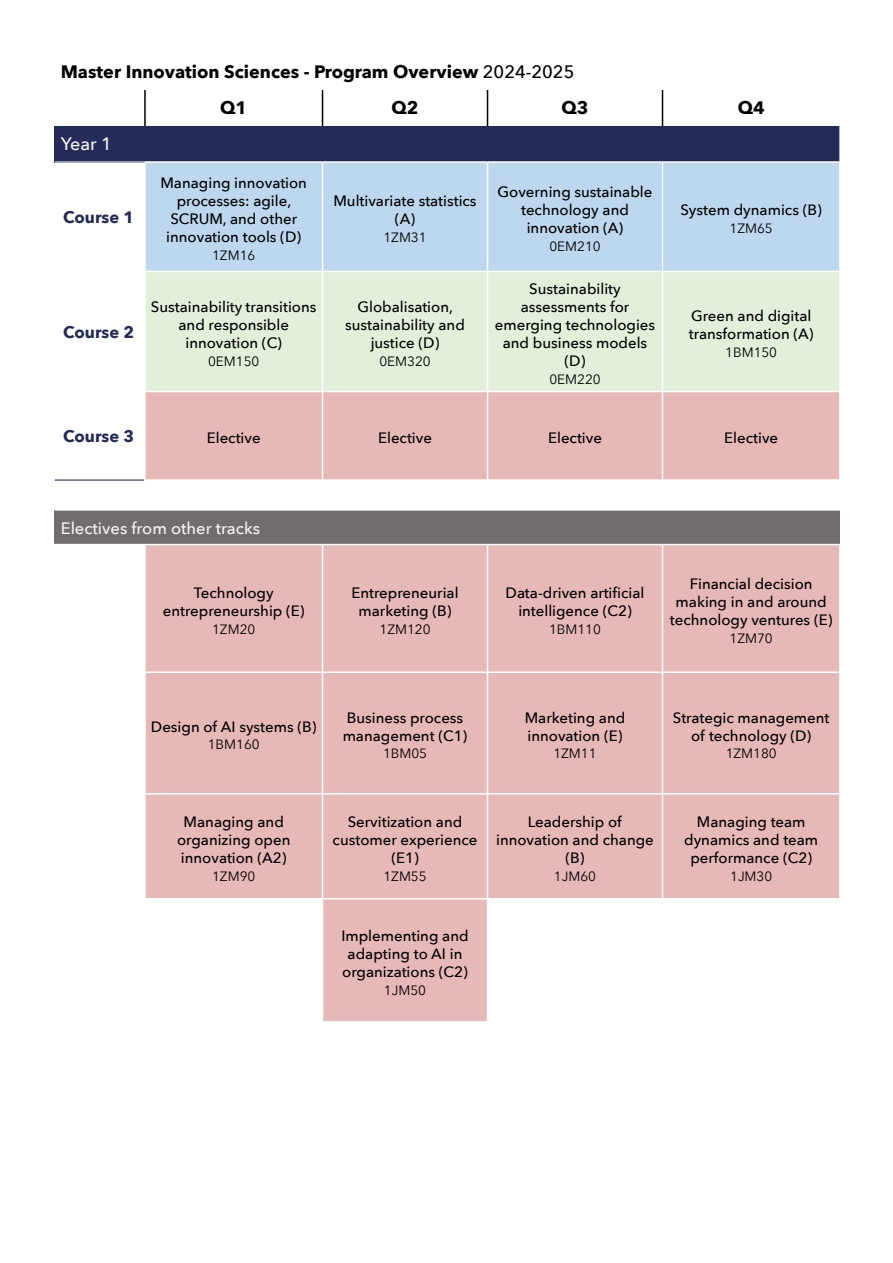
<style>
.page{position:relative;width:893px;height:1263px;background:#fff}
.page>*{position:absolute;margin:0;border:0;box-sizing:border-box;transform-origin:0 0}
.t1{font:700 18px/36px "Avenir Next";color:#000}
.t2{font:500 18px "Avenir Next";color:#f5f4f4}
.t3{font:500 16.5px "Avenir Next";color:#f5f4f4}
.t4{font:700 16.5px "Avenir Next";color:#242b58}
.t5{font:500 15px/18px "Avenir Next";color:#000;text-align:center}
.t6{font:13.5px "Avenir Next";color:#000}
.s1{font-weight:500}
</style>
<div class="page">
<div style="left:55px;top:126px;width:785px;height:36px;background:#242b58"></div>
<div style="left:146px;top:163px;width:516px;height:108px;background:#bdd7ee"></div>
<div style="left:322px;top:162px;width:166px;height:109px;background:#bdd7ee"></div>
<div style="left:662px;top:162px;width:178px;height:109px;background:#bdd7ee"></div>
<div style="left:146px;top:272px;width:693px;height:119px;background:#e2efda"></div>
<div style="left:146px;top:392px;width:693px;height:87px;background:#e6b8b7"></div>
<div style="left:55px;top:510px;width:785px;height:34px;background:#706d6c"></div>
<svg style="left:146px;top:545px;width:693px;height:476px;fill:#e6b8b7"></svg>
<hr style="left:55px;top:161px;width:89px;height:2px;background:#fff">
<hr style="left:55px;top:479px;width:89px;height:2px;background:#242b58">
<hr style="left:839px;top:126px;width:1px;height:35px;background:#fff">
<hr style="left:55px;top:509px;width:90px;height:2px;background:#fff">
<hr style="left:145px;top:509px;width:177px;height:2px;background:#fff">
<hr style="left:322px;top:509px;width:166px;height:2px;background:#fff">
<hr style="left:488px;top:509px;width:174px;height:2px;background:#fff">
<hr style="left:662px;top:509px;width:178px;height:2px;background:#fff">
<hr style="left:144px;top:161px;width:178px;height:2px;background:#fff">
<hr style="left:488px;top:161px;width:174px;height:2px;background:#fff">
<hr style="left:839px;top:163px;width:2px;height:108px;background:#fff">
<hr style="left:662px;top:163px;width:1px;height:108px;background:#fff">
<hr style="left:662px;top:161px;width:179px;height:2px;background:#fff">
<hr style="left:322px;top:392px;width:1px;height:87px;background:#fff">
<hr style="left:487px;top:392px;width:1px;height:87px;background:#fff">
<hr style="left:662px;top:392px;width:1px;height:87px;background:#fff">
<hr style="left:322px;top:163px;width:1px;height:108px;background:#fff">
<hr style="left:322px;top:161px;width:166px;height:2px;background:#fff">
<hr style="left:487px;top:163px;width:1px;height:108px;background:#fff">
<hr style="left:144px;top:90px;width:2px;height:36px;background:#000">
<hr style="left:322px;top:90px;width:1px;height:36px;background:#000">
<hr style="left:487px;top:90px;width:1px;height:36px;background:#000">
<hr style="left:662px;top:90px;width:1px;height:36px;background:#000">
<hr style="left:322px;top:272px;width:1px;height:119px;background:#fff">
<hr style="left:487px;top:272px;width:1px;height:119px;background:#fff">
<hr style="left:662px;top:272px;width:1px;height:119px;background:#fff">
<hr style="left:322px;top:545px;width:1px;height:126px;background:#fff">
<hr style="left:487px;top:545px;width:1px;height:126px;background:#fff">
<hr style="left:662px;top:545px;width:1px;height:126px;background:#fff">
<hr style="left:322px;top:673px;width:1px;height:120px;background:#fff">
<hr style="left:487px;top:673px;width:1px;height:120px;background:#fff">
<hr style="left:662px;top:673px;width:1px;height:120px;background:#fff">
<hr style="left:322px;top:794px;width:1px;height:104px;background:#fff">
<hr style="left:487px;top:794px;width:1px;height:104px;background:#fff">
<hr style="left:662px;top:794px;width:1px;height:104px;background:#fff">
<hr style="left:145px;top:671px;width:177px;height:2px;background:#fff">
<hr style="left:322px;top:671px;width:166px;height:2px;background:#fff">
<hr style="left:488px;top:671px;width:174px;height:2px;background:#fff">
<hr style="left:662px;top:671px;width:179px;height:2px;background:#fff">
<hr style="left:145px;top:793px;width:177px;height:1px;background:#fff">
<hr style="left:322px;top:793px;width:166px;height:1px;background:#fff">
<hr style="left:488px;top:793px;width:174px;height:1px;background:#fff">
<hr style="left:662px;top:793px;width:179px;height:1px;background:#fff">
<hr style="left:145px;top:898px;width:177px;height:1px;background:#fff">
<hr style="left:488px;top:898px;width:174px;height:1px;background:#fff">
<hr style="left:662px;top:898px;width:179px;height:1px;background:#fff">
<hr style="left:322px;top:899px;width:1px;height:122px;background:#fff">
<hr style="left:322px;top:898px;width:166px;height:1px;background:#fff">
<hr style="left:487px;top:899px;width:1px;height:122px;background:#fff">
<p class="t1" style="left:220px;top:53px;width:356px;text-indent:-159px">Master Innovation Sciences - Program Overview <span class="s1">2024-2025<br></span>Q1</p>
<p class="t1" style="left:391px;top:89px;width:29px">Q2</p>
<p class="t1" style="left:561px;top:89px;width:29px">Q3</p>
<p class="t1" style="left:738px;top:89px;width:29px">Q4</p>
<p class="t2" style="left:61px;top:128px;width:53px">Year 1</p>
<p class="t4" style="left:63px;top:203px;width:72px">Course 1</p>
<p class="t4" style="left:63px;top:317px;width:72px">Course 2</p>
<p class="t5" style="left:160px;top:174px;width:148px">Managing innovation processes: agile,<br>SCRUM, and other innovation tools (D)</p>
<p class="t6" style="left:212px;top:244px;width:45px">1ZM16</p>
<p class="t5" style="left:151px;top:297px;width:167px">Sustainability transitions and responsible innovation (C)</p>
<p class="t6" style="left:208px;top:350px;width:53px">0EM150</p>
<p class="t5" style="left:333px;top:192px;width:145px">Multivariate statistics (A)</p>
<p class="t6" style="left:383px;top:226px;width:45px">1ZM31</p>
<p class="t5" style="left:345px;top:297px;width:121px">Globalisation, sustainability and justice (D)</p>
<p class="t6" style="left:379px;top:350px;width:53px">0EM320</p>
<p class="t5" style="left:498px;top:183px;width:156px">Governing sustainable technology and innovation (A)</p>
<p class="t6" style="left:549px;top:235px;width:53px">0EM210</p>
<p class="t5" style="left:495px;top:279px;width:162px">Sustainability assessments for emerging technologies and business models (D)</p>
<p class="t6" style="left:549px;top:368px;width:53px">0EM220</p>
<p class="t5" style="left:681px;top:201px;width:143px">System dynamics (B)</p>
<p class="t6" style="left:730px;top:217px;width:45px">1ZM65</p>
<p class="t5" style="left:689px;top:306px;width:126px;text-align:left">Green and digital transformation (A)</p>
<p class="t6" style="left:725px;top:341px;width:53px">1BM150</p>
<p class="t4" style="left:63px;top:422px;width:72px">Course 3</p>
<p class="t5" style="left:207px;top:429px;width:55px">Elective</p>
<p class="t5" style="left:378px;top:429px;width:55px">Elective</p>
<p class="t5" style="left:548px;top:429px;width:55px">Elective</p>
<p class="t5" style="left:724px;top:429px;width:55px">Elective</p>
<p class="t3" style="left:61px;top:514px;width:201px">Electives from other tracks</p>
<p class="t5" style="left:163px;top:583px;width:143px">Technology entrepreneurship (E)</p>
<p class="t6" style="left:212px;top:618px;width:45px">1ZM20</p>
<p class="t5" style="left:351px;top:583px;width:109px">Entrepreneurial marketing (B)</p>
<p class="t6" style="left:379px;top:618px;width:53px">1ZM120</p>
<p class="t5" style="left:506px;top:583px;width:140px">Data-driven artificial intelligence (C2)</p>
<p class="t6" style="left:549px;top:618px;width:53px">1BM110</p>
<p class="t5" style="left:670px;top:574px;width:164px">Financial decision making in and around technology ventures (E)</p>
<p class="t6" style="left:730px;top:627px;width:45px">1ZM70</p>
<p class="t5" style="left:151px;top:717px;width:167px">Design of AI systems (B)</p>
<p class="t6" style="left:208px;top:733px;width:53px">1BM160</p>
<p class="t5" style="left:343px;top:708px;width:126px;text-align:left">Business process management (C1)</p>
<p class="t6" style="left:383px;top:742px;width:46px">1BM05</p>
<p class="t5" style="left:525px;top:708px;width:102px;text-align:left">Marketing and innovation (E)</p>
<p class="t6" style="left:553px;top:742px;width:45px">1ZM11</p>
<p class="t5" style="left:673px;top:708px;width:158px">Strategic management of technology (D)</p>
<p class="t6" style="left:726px;top:742px;width:53px">1ZM180</p>
<p class="t5" style="left:177px;top:812px;width:115px">Managing and organizing open innovation (A2)</p>
<p class="t6" style="left:212px;top:864px;width:45px">1ZM90</p>
<p class="t5" style="left:333px;top:812px;width:146px">Servitization and customer experience (E1)</p>
<p class="t6" style="left:383px;top:864px;width:45px">1ZM55</p>
<p class="t5" style="left:341px;top:926px;width:129px">Implementing and adapting to AI in organizations (C2)</p>
<p class="t6" style="left:384px;top:978px;width:44px">1JM50</p>
<p class="t5" style="left:496px;top:812px;width:159px">Leadership of innovation and change (B)</p>
<p class="t6" style="left:554px;top:864px;width:44px">1JM60</p>
<p class="t5" style="left:684px;top:812px;width:135px">Managing team dynamics and team performance (C2)</p>
<p class="t6" style="left:730px;top:864px;width:44px">1JM30</p>
</div>
